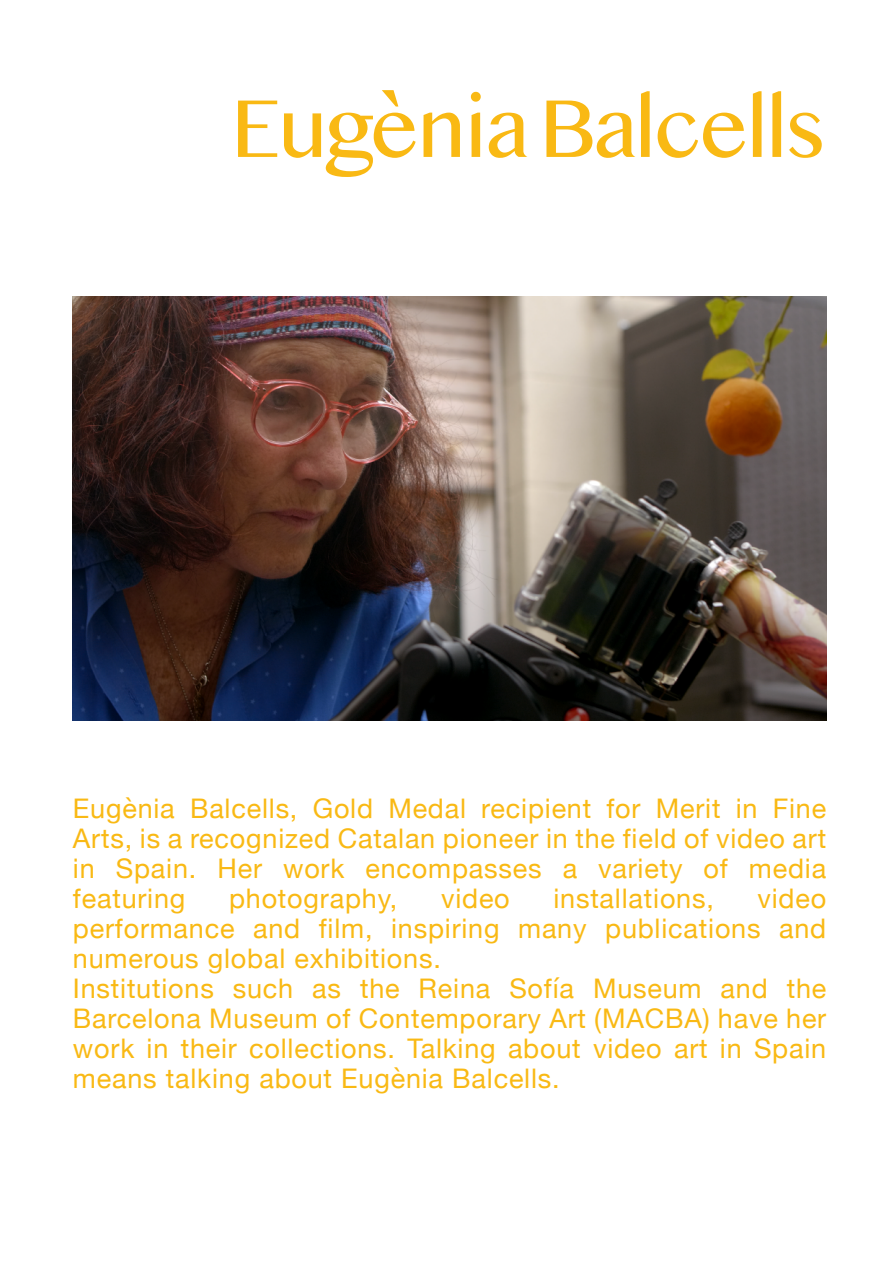
<style>
.page{position:relative;width:893px;height:1263px;background:#fff}
.page>*{position:absolute;margin:0;border:0;box-sizing:border-box;transform-origin:0 0}
.t1{font:97.65px "Malayalam MN";color:#f9b914}
.t2{font:87px "Malayalam MN";letter-spacing:-.05em;color:#f9b914}
.t3{font:27px/30px "Helvetica Neue";letter-spacing:.03em;color:#f9b914;text-align:justify}
</style>
<div class="page">
<img style="left:73px;top:297px;width:753px;height:424px">
<h1 class="t1" style="left:377px;top:75px;width:31px">`</h1>
<h2 class="t2" style="left:230px;top:86px;width:597px">Eugenia Balcells</h2>
<p class="t3" style="left:73px;top:795px;width:755px">Eugènia Balcells, Gold Medal recipient for Merit in Fine Arts, is a recognized Catalan pioneer in the field of video art in Spain. Her work encompasses a variety of media featuring</p>
<p class="t3" style="left:73px;top:885px;width:755px;text-align:left;text-indent:685px">video performance and film, inspiring many publications and numerous global exhibitions.<br>Institutions such as the Reina Sofía Museum and the Barcelona Museum of Contemporary Art (MACBA) have her work in their collections. Talking about video art in Spain means talking about Eugènia Balcells.</p>
<p class="t3" style="left:229px;top:885px;width:170px">photography,</p>
<p class="t3" style="left:441px;top:885px;width:70px">video</p>
<p class="t3" style="left:553px;top:885px;width:162px">installations,</p>
</div>
